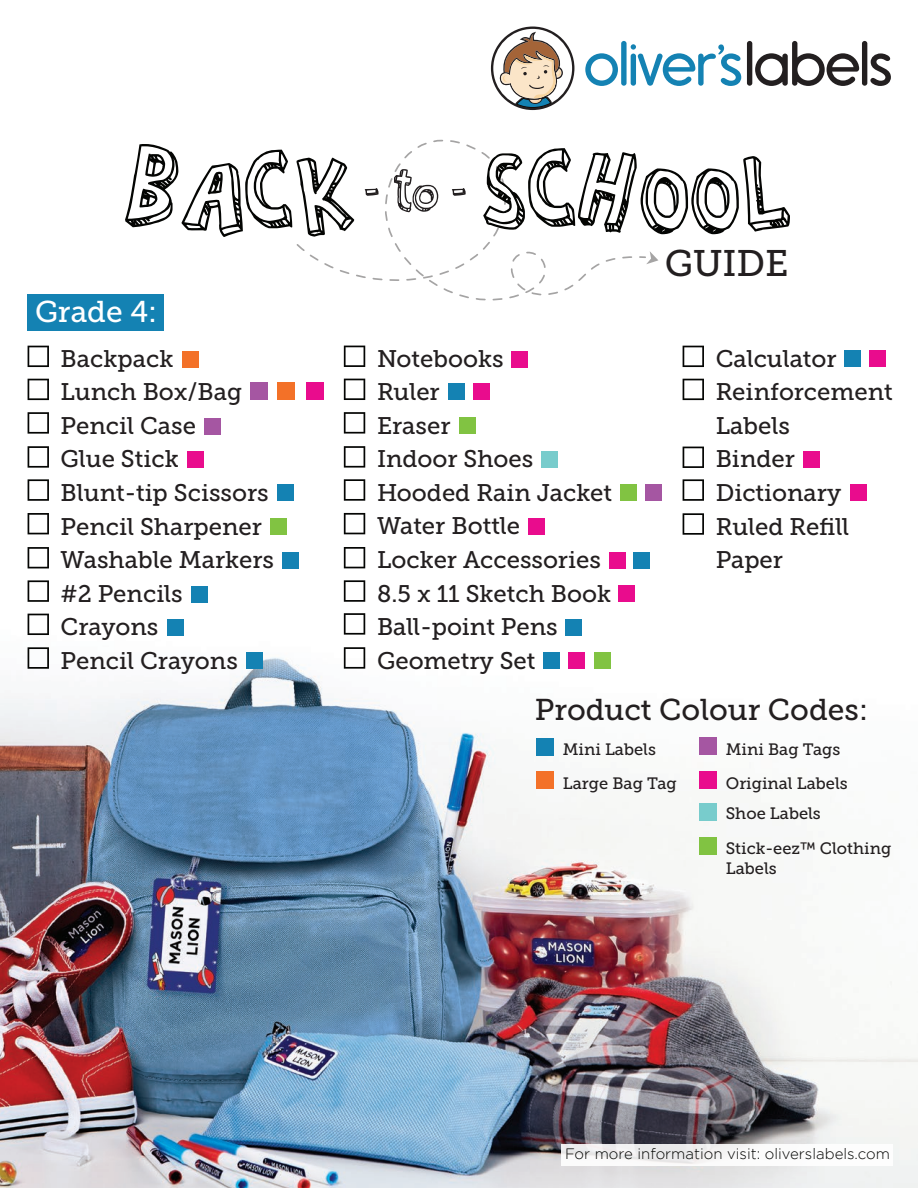
<style>
.page{position:relative;width:918px;height:1188px;background:#fff}
.page>*{position:absolute;margin:0;border:0;box-sizing:border-box;transform-origin:0 0}
.t1{font:36.9px "Museo Slab 500";color:#231f20}
.t2{font:30px "Museo Slab 500";color:#231f20}
.t3{font:30px "Museo Slab 500";color:#fff}
.t4{font:24px/33.6px "Museo Slab 500";color:#231f20}
.t5{font:16.5px/33.2px "Museo Slab 500";color:#231f20}
.t6{font:300 15px "Gotham";color:#040503}
</style>
<div class="page">
<img style="left:1px;top:692px;width:917px;height:496px">
<svg style="left:28px;top:346px;width:21px;height:21px"></svg>
<svg style="left:28px;top:379px;width:21px;height:21px"></svg>
<svg style="left:28px;top:412px;width:21px;height:22px"></svg>
<svg style="left:28px;top:446px;width:21px;height:22px"></svg>
<svg style="left:28px;top:479px;width:21px;height:22px"></svg>
<svg style="left:28px;top:513px;width:21px;height:21px"></svg>
<svg style="left:28px;top:547px;width:21px;height:21px"></svg>
<svg style="left:28px;top:580px;width:21px;height:22px"></svg>
<svg style="left:28px;top:614px;width:21px;height:21px"></svg>
<svg style="left:28px;top:647px;width:21px;height:22px"></svg>
<svg style="left:344px;top:346px;width:21px;height:21px"></svg>
<svg style="left:344px;top:379px;width:21px;height:21px"></svg>
<svg style="left:344px;top:412px;width:21px;height:22px"></svg>
<svg style="left:344px;top:446px;width:21px;height:22px"></svg>
<svg style="left:344px;top:479px;width:21px;height:22px"></svg>
<svg style="left:344px;top:513px;width:21px;height:21px"></svg>
<svg style="left:344px;top:547px;width:21px;height:21px"></svg>
<svg style="left:344px;top:580px;width:21px;height:22px"></svg>
<svg style="left:344px;top:613px;width:21px;height:22px"></svg>
<svg style="left:344px;top:647px;width:21px;height:22px"></svg>
<svg style="left:683px;top:346px;width:21px;height:21px"></svg>
<svg style="left:683px;top:379px;width:21px;height:21px"></svg>
<svg style="left:683px;top:479px;width:21px;height:22px"></svg>
<svg style="left:683px;top:447px;width:21px;height:21px"></svg>
<svg style="left:683px;top:513px;width:21px;height:22px"></svg>
<div style="left:27px;top:294px;width:137px;height:36px;background:#1482b3"></div>
<div style="left:536px;top:738px;width:18px;height:17px;background:#1482b3"></div>
<div style="left:536px;top:772px;width:18px;height:17px;background:#f37128"></div>
<div style="left:700px;top:772px;width:17px;height:17px;background:#e90c8d"></div>
<div style="left:700px;top:738px;width:17px;height:17px;background:#a556a2"></div>
<div style="left:700px;top:803px;width:17px;height:17px;background:#78cccc"></div>
<div style="left:459px;top:418px;width:16px;height:16px;background:#81c342"></div>
<div style="left:511px;top:351px;width:17px;height:16px;background:#e90c8d"></div>
<div style="left:541px;top:452px;width:16px;height:16px;background:#78cccc"></div>
<div style="left:529px;top:518px;width:16px;height:16px;background:#e90c8d"></div>
<div style="left:191px;top:586px;width:17px;height:16px;background:#1482b3"></div>
<div style="left:282px;top:552px;width:16px;height:17px;background:#1482b3"></div>
<div style="left:566px;top:619px;width:16px;height:16px;background:#1482b3"></div>
<div style="left:167px;top:619px;width:16px;height:16px;background:#1482b3"></div>
<div style="left:277px;top:485px;width:16px;height:16px;background:#1482b3"></div>
<div style="left:271px;top:518px;width:16px;height:16px;background:#81c342"></div>
<div style="left:182px;top:351px;width:16px;height:16px;background:#f37128"></div>
<div style="left:204px;top:418px;width:17px;height:16px;background:#a556a2"></div>
<div style="left:187px;top:452px;width:16px;height:16px;background:#e90c8d"></div>
<div style="left:246px;top:652px;width:17px;height:17px;background:#1482b3"></div>
<div style="left:700px;top:837px;width:17px;height:17px;background:#81c342"></div>
<div style="left:561px;top:1144px;width:332px;height:22px;background:linear-gradient(to right,#eeedee,#fff)"></div>
<div style="left:449px;top:383px;width:16px;height:17px;background:#1482b3"></div>
<div style="left:474px;top:383px;width:16px;height:17px;background:#e90c8d"></div>
<div style="left:621px;top:485px;width:16px;height:16px;background:#81c342"></div>
<div style="left:646px;top:485px;width:16px;height:16px;background:#a556a2"></div>
<div style="left:543px;top:652px;width:17px;height:16px;background:#1482b3"></div>
<div style="left:568px;top:652px;width:17px;height:16px;background:#e90c8d"></div>
<div style="left:595px;top:652px;width:16px;height:16px;background:#81c342"></div>
<div style="left:609px;top:552px;width:16px;height:16px;background:#e90c8d"></div>
<div style="left:634px;top:552px;width:16px;height:16px;background:#1482b3"></div>
<div style="left:619px;top:586px;width:16px;height:16px;background:#e90c8d"></div>
<div style="left:803px;top:452px;width:17px;height:16px;background:#e90c8d"></div>
<div style="left:850px;top:484px;width:16px;height:17px;background:#e90c8d"></div>
<div style="left:845px;top:351px;width:16px;height:16px;background:#1482b3"></div>
<div style="left:869px;top:351px;width:17px;height:16px;background:#e90c8d"></div>
<div style="left:251px;top:383px;width:17px;height:17px;background:#a556a2"></div>
<div style="left:278px;top:383px;width:17px;height:17px;background:#f37128"></div>
<div style="left:306px;top:383px;width:17px;height:17px;background:#e90c8d"></div>
<svg style="left:296px;top:139px;width:350px;height:162px"></svg>
<svg style="left:646px;top:251px;width:12px;height:13px"></svg>
<svg style="left:125px;top:144px;width:229px;height:93px"></svg>
<svg style="left:365px;top:188px;width:14px;height:8px"></svg>
<svg style="left:394px;top:169px;width:44px;height:43px"></svg>
<svg style="left:452px;top:188px;width:14px;height:8px"></svg>
<svg style="left:483px;top:148px;width:307px;height:86px"></svg>
<svg style="left:491px;top:27px;width:83px;height:83px"></svg>
<svg style="left:585px;top:53px;width:33px;height:33px"></svg>
<div style="left:621px;top:41px;width:6px;height:45px;background:#1482b3;border-radius:3px"></div>
<div style="left:747px;top:41px;width:5px;height:45px;background:#231f20;border-radius:3px"></div>
<svg style="left:755px;top:41px;width:104px;height:45px"></svg>
<div style="left:862px;top:41px;width:5px;height:45px;background:#231f20;border-radius:3px"></div>
<svg style="left:870px;top:53px;width:21px;height:33px"></svg>
<svg style="left:631px;top:44px;width:110px;height:42px"></svg>
<p class="t3" style="left:35px;top:295px;width:124px">Grade 4:</p>
<h1 class="t1" style="left:665px;top:243px;width:125px">GUIDE</h1>
<p class="t4" style="left:61px;top:342px;width:215px">Backpack<br>Lunch Box/Bag<br>Pencil Case<br>Glue Stick<br>Blunt-tip Scissors<br>Pencil Sharpener<br>Washable Markers #2 Pencils<br>Crayons<br>Pencil Crayons</p>
<p class="t4" style="left:377px;top:342px;width:237px">Notebooks<br>Ruler<br>Eraser<br>Indoor Shoes<br>Hooded Rain Jacket<br>Water Bottle<br>Locker Accessories<br>8.5 x 11 Sketch Book<br>Ball-point Pens<br>Geometry Set</p>
<p class="t4" style="left:716px;top:342px;width:179px">Calculator<br>Reinforcement<br>Labels<br>Binder<br>Dictionary<br>Ruled Refill<br>Paper</p>
<p class="t2" style="left:535px;top:693px;width:335px">Product Colour Codes:</p>
<p class="t5" style="left:563px;top:733px;width:116px">Mini Labels<br>Large Bag Tag</p>
<p class="t5" style="left:726px;top:733px;width:116px">Mini Bag Tags</p>
<p class="t5" style="left:726px;top:767px;width:123px">Original Labels</p>
<p class="t5" style="left:726px;top:796px;width:167px;line-height:35px">Shoe Labels<br>Stick-eez™ Clothing</p>
<p class="t5" style="left:726px;top:852px;width:52px">Labels</p>
<p class="t6" style="left:565px;top:1146px;width:326px">For more information visit: oliverslabels.com</p>
</div>
